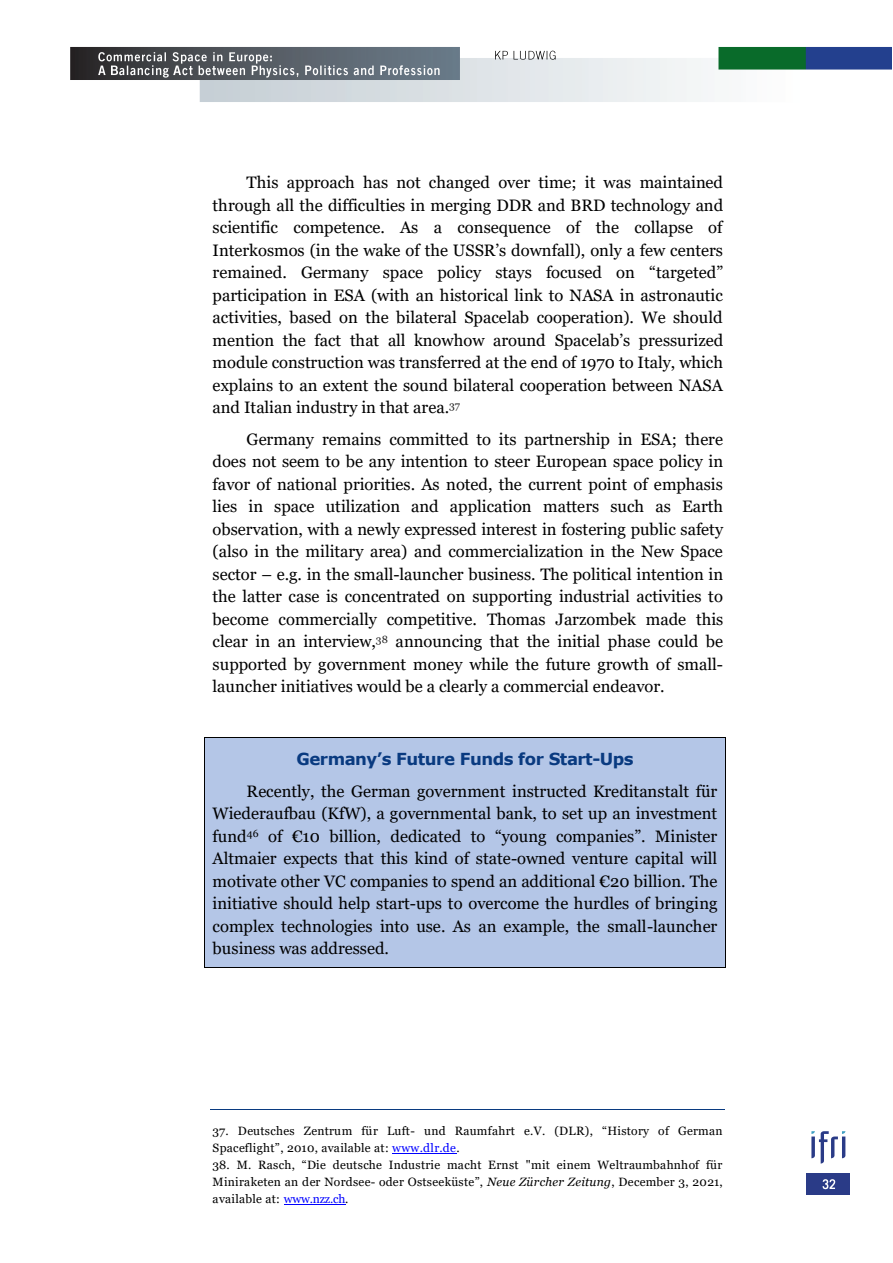
<style>
.page{position:relative;width:893px;height:1263px;background:#fff}
.page>*{position:absolute;margin:0;border:0;box-sizing:border-box;transform-origin:0 0}
.t1{font:16.5px/22.5px "Georgia";color:#000;text-align:justify}
.t2{font:700 16.5px "Verdana";letter-spacing:-.03em;color:#093a80}
.t3{font:12px/17px "Georgia";letter-spacing:.025em;color:#000}
.s1{color:#00f}
.s2{font-style:italic}
</style>
<div class="page">
<svg style="left:807px;top:1173px;width:43px;height:22px"></svg>
<svg style="left:811px;top:1131px;width:34px;height:32px"></svg>
<img style="left:822px;top:1177px;width:20px;height:14px">
<img style="left:70px;top:47px;width:822px;height:55px">
<img style="left:98px;top:50px;width:171px;height:13px">
<img style="left:269px;top:50px;width:14px;height:13px">
<img style="left:98px;top:63px;width:13px;height:14px">
<img style="left:111px;top:63px;width:8px;height:14px">
<img style="left:119px;top:63px;width:55px;height:14px">
<img style="left:174px;top:63px;width:8px;height:14px">
<img style="left:182px;top:63px;width:265px;height:14px">
<img style="left:495px;top:49px;width:69px;height:13px">
<div style="left:205px;top:738px;width:520px;height:229px;background:#b4c6e7"></div>
<hr style="left:205px;top:737px;width:520px;height:1px;background:#000">
<hr style="left:204px;top:738px;width:1px;height:229px;background:#000">
<hr style="left:205px;top:967px;width:520px;height:1px;background:#000">
<hr style="left:725px;top:738px;width:1px;height:229px;background:#000">
<hr style="left:210px;top:1109px;width:515px;height:1px;background:#093a80">
<hr style="left:392px;top:1153px;width:64px;height:1px;background:#00f">
<hr style="left:284px;top:1204px;width:61px;height:1px;background:#00f">
<p class="t1" style="left:213px;top:171px;width:512px;text-indent:34px">This approach has not changed over time; it was maintained through all the difficulties in merging DDR and BRD technology and scientific competence. As a consequence of the collapse of Interkosmos (in the wake of the USSR’s downfall), only a few centers remained. Germany space policy stays focused on “targeted” participation in ESA (with an historical link to NASA in astronautic activities, based on the bilateral Spacelab cooperation). We should mention the fact that all knowhow around Spacelab’s pressurized module construction was transferred at the end of 1970 to Italy, which explains to an extent the sound bilateral cooperation between NASA and Italian industry in that area.<sup>37</sup></p>
<p class="t1" style="left:213px;top:428px;width:512px;text-indent:34px">Germany remains committed to its partnership in ESA; there does not seem to be any intention to steer European space policy in favor of national priorities. As noted, the current point of emphasis lies in space utilization and application matters such as Earth observation, with a newly expressed interest in fostering public safety (also in the military area) and commercialization in the New Space sector – e.g. in the small-launcher business. The political intention in the latter case is concentrated on supporting industrial activities to become commercially competitive. Thomas Jarzombek made this clear in an interview,<sup>38</sup> announcing that the initial phase could be supported by government money while the future growth of small&shy;launcher initiatives would be a clearly a commercial endeavor.</p>
<p class="t2" style="left:297px;top:748px;width:339px">Germany’s Future Funds for Start-Ups</p>
<p class="t1" style="left:213px;top:779px;width:506px;text-indent:34px">Recently, the German government instructed Kreditanstalt für Wiederaufbau (KfW), a governmental bank, to set up an investment fund<sup>46</sup> of €10 billion, dedicated to “young companies”. Minister Altmaier expects that this kind of state-owned venture capital will motivate other VC companies to spend an additional €20 billion. The initiative should help start-ups to overcome the hurdles of bringing complex technologies into use. As an example, the small-launcher business was addressed.</p>
<p class="t3" style="left:213px;top:1122px;width:512px">37. Deutsches Zentrum für Luft- und Raumfahrt e.V. (DLR), “History of German<br>Spaceflight”, 2010, available at: <span class="s1">www.dlr.de</span>.</p>
<p class="t3" style="left:213px;top:1156px;width:512px;text-align:justify">38. M. Rasch, “Die deutsche Industrie macht Ernst "mit einem Weltraumbahnhof für Miniraketen an der Nordsee- oder Ostseeküste”, <span class="s2">Neue Zürcher Zeitung</span>, December 3, 2021, available at: <span class="s1">www.nzz.ch</span>.</p>
</div>
